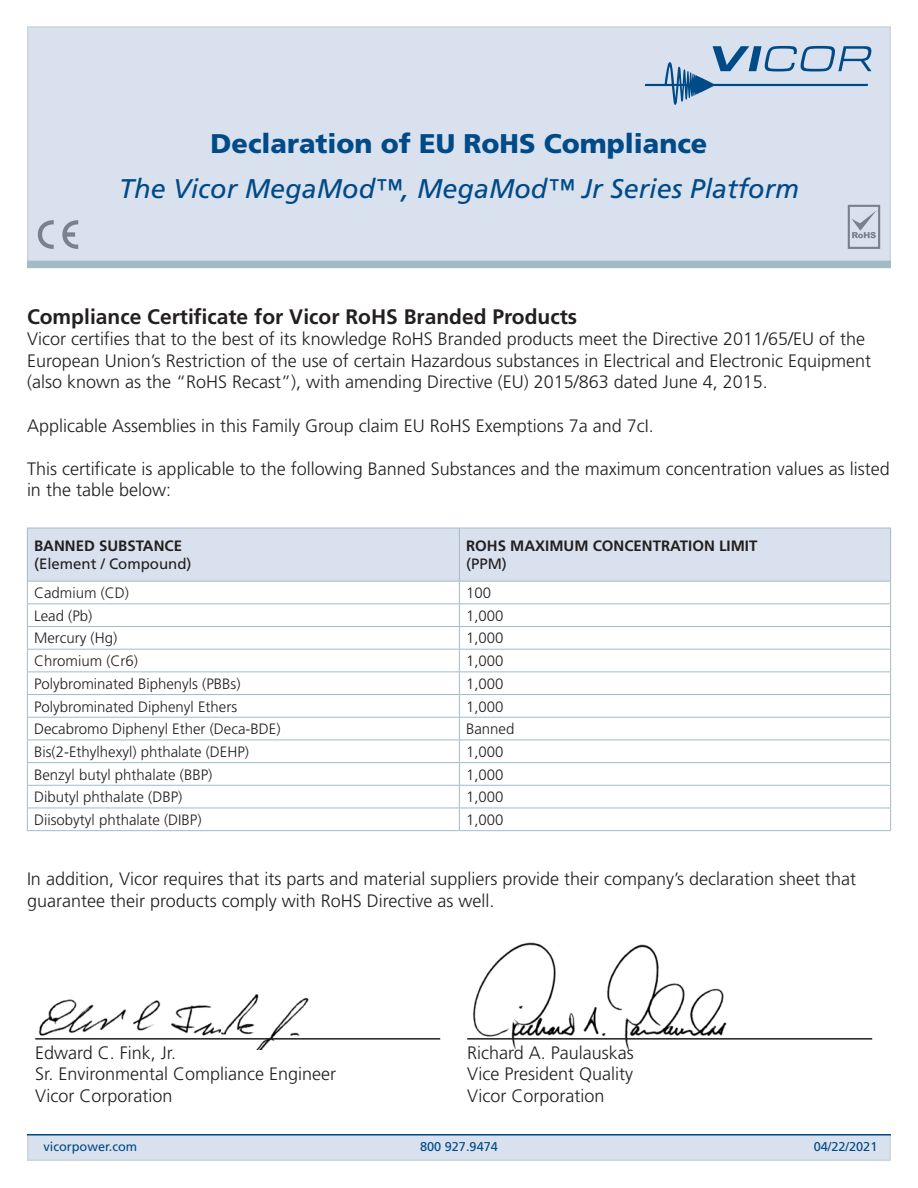
<style>
.page{position:relative;width:918px;height:1188px;background:#fff}
.page>*{position:absolute;margin:0;border:0;box-sizing:border-box;transform-origin:0 0}
.t1{font:italic 27px "Frutiger LT Pro";color:#004a87}
.t2{font:900 27px "Frutiger LT Pro";color:#004a87}
.t3{font:700 21px "Frutiger LT Pro";color:#231f20}
.t4{font:300 18px/21.6px "Frutiger LT Pro";color:#231f20}
.t5{font:300 15px "Frutiger LT Pro";color:#231f20}
.t6{font:700 15px "Frutiger LT Pro";color:#231f20}
.t7{font:15px "Frutiger LT Pro";color:#231f20}
.t8{font:12.75px "Frutiger LT Pro";color:#004a87}
</style>
<div class="page">
<div style="left:27px;top:1134px;width:864px;height:27px;background:#d8e1ed;border:2px solid #c9d6db"></div>
<div style="left:27px;top:26px;width:864px;height:241px;background:#d8e1ed;border:2px solid #c9d6db"></div>
<svg style="left:645px;top:46px;width:227px;height:59px"></svg>
<div style="left:27px;top:261px;width:864px;height:7px;background:#a3bbc4"></div>
<hr style="left:27px;top:1134px;width:864px;height:2px;background:#004a87">
<img style="left:473px;top:942px;width:254px;height:109px">
<img style="left:38px;top:994px;width:271px;height:55px">
<hr style="left:35px;top:1038px;width:405px;height:2px;background:#231f20">
<hr style="left:467px;top:1038px;width:405px;height:2px;background:#231f20">
<svg style="left:38px;top:220px;width:16px;height:29px"></svg>
<svg style="left:62px;top:220px;width:16px;height:29px"></svg>
<div style="left:848px;top:205px;width:32px;height:44px;border:2px solid #78828d"></div>
<svg style="left:852px;top:211px;width:24px;height:27px"></svg>
<div style="left:28px;top:529px;width:862px;height:52px;background:#d8e1ed"></div>
<hr style="left:27px;top:528px;width:432px;height:1px;background:#a3bbc4">
<hr style="left:27px;top:528px;width:1px;height:53px;background:#a3bbc4">
<hr style="left:459px;top:528px;width:432px;height:1px;background:#a3bbc4">
<hr style="left:459px;top:528px;width:1px;height:53px;background:#a3bbc4">
<hr style="left:890px;top:528px;width:1px;height:53px;background:#a3bbc4">
<hr style="left:27px;top:581px;width:432px;height:1px;background:#a3bbc4">
<hr style="left:459px;top:581px;width:432px;height:1px;background:#a3bbc4">
<hr style="left:27px;top:603px;width:432px;height:1px;background:#a3bbc4">
<hr style="left:459px;top:603px;width:432px;height:1px;background:#a3bbc4">
<hr style="left:27px;top:626px;width:432px;height:1px;background:#a3bbc4">
<hr style="left:459px;top:626px;width:432px;height:1px;background:#a3bbc4">
<hr style="left:27px;top:649px;width:432px;height:1px;background:#a3bbc4">
<hr style="left:459px;top:649px;width:432px;height:1px;background:#a3bbc4">
<hr style="left:27px;top:672px;width:432px;height:1px;background:#a3bbc4">
<hr style="left:459px;top:672px;width:432px;height:1px;background:#a3bbc4">
<hr style="left:27px;top:694px;width:432px;height:1px;background:#a3bbc4">
<hr style="left:459px;top:694px;width:432px;height:1px;background:#a3bbc4">
<hr style="left:27px;top:717px;width:432px;height:1px;background:#a3bbc4">
<hr style="left:459px;top:717px;width:432px;height:1px;background:#a3bbc4">
<hr style="left:27px;top:740px;width:432px;height:1px;background:#a3bbc4">
<hr style="left:459px;top:740px;width:432px;height:1px;background:#a3bbc4">
<hr style="left:27px;top:762px;width:432px;height:1px;background:#a3bbc4">
<hr style="left:459px;top:762px;width:432px;height:1px;background:#a3bbc4">
<hr style="left:27px;top:785px;width:432px;height:1px;background:#a3bbc4">
<hr style="left:459px;top:785px;width:432px;height:1px;background:#a3bbc4">
<hr style="left:27px;top:808px;width:432px;height:1px;background:#a3bbc4">
<svg style="left:27px;top:582px;width:1px;height:248px"></svg>
<hr style="left:459px;top:808px;width:432px;height:1px;background:#a3bbc4">
<svg style="left:459px;top:582px;width:1px;height:248px"></svg>
<svg style="left:890px;top:582px;width:1px;height:248px"></svg>
<hr style="left:27px;top:830px;width:432px;height:1px;background:#a3bbc4">
<hr style="left:459px;top:830px;width:432px;height:1px;background:#a3bbc4">
<h1 class="t2" style="left:211px;top:128px;width:498px">Declaration of EU RoHS Compliance</h1>
<h1 class="t1" style="left:119px;top:173px;width:682px">The Vicor MegaMod™, MegaMod™ Jr Series Platform</h1>
<p class="t3" style="left:27px;top:304px;width:552px">Compliance Certificate for Vicor RoHS Branded Products</p>
<p class="t4" style="left:27px;top:328px;width:846px">Vicor certifies that to the best of its knowledge RoHS Branded products meet the Directive 2011/65/EU of the<br>European Union’s Restriction of the use of certain Hazardous substances in Electrical and Electronic Equipment (also known as the “RoHS Recast”), with amending Directive (EU) 2015/863 dated June 4, 2015.</p>
<p class="t4" style="left:27px;top:415px;width:628px">Applicable Assemblies in this Family Group claim EU RoHS Exemptions 7a and 7cI.</p>
<p class="t4" style="left:27px;top:458px;width:864px">This certificate is applicable to the following Banned Substances and the maximum concentration values as listed in the table below:</p>
<p class="t6" style="left:34px;top:537px;width:149px">BANNED SUBSTANCE</p>
<p class="t7" style="left:34px;top:555px;width:159px">(Element / Compound)</p>
<p class="t6" style="left:466px;top:537px;width:293px">ROHS MAXIMUM CONCENTRATION LIMIT</p>
<p class="t7" style="left:466px;top:555px;width:42px">(PPM)</p>
<p class="t5" style="left:34px;top:584px;width:97px">Cadmium (CD)</p>
<p class="t5" style="left:466px;top:584px;width:27px">100</p>
<p class="t5" style="left:34px;top:607px;width:60px">Lead (Pb)</p>
<p class="t5" style="left:466px;top:607px;width:39px">1,000</p>
<p class="t5" style="left:34px;top:630px;width:85px">Mercury (Hg)</p>
<p class="t5" style="left:466px;top:630px;width:39px">1,000</p>
<p class="t5" style="left:34px;top:652px;width:105px">Chromium (Cr6)</p>
<p class="t5" style="left:466px;top:652px;width:39px">1,000</p>
<p class="t5" style="left:34px;top:675px;width:208px">Polybrominated Biphenyls (PBBs)</p>
<p class="t5" style="left:466px;top:675px;width:39px">1,000</p>
<p class="t5" style="left:34px;top:698px;width:205px">Polybrominated Diphenyl Ethers</p>
<p class="t5" style="left:466px;top:698px;width:39px">1,000</p>
<p class="t5" style="left:34px;top:720px;width:248px">Decabromo Diphenyl Ether (Deca-BDE)</p>
<p class="t5" style="left:466px;top:720px;width:50px">Banned</p>
<p class="t5" style="left:34px;top:743px;width:217px">Bis(2-Ethylhexyl) phthalate (DEHP)</p>
<p class="t5" style="left:466px;top:743px;width:39px">1,000</p>
<p class="t5" style="left:34px;top:766px;width:180px">Benzyl butyl phthalate (BBP)</p>
<p class="t5" style="left:466px;top:766px;width:39px">1,000</p>
<p class="t5" style="left:34px;top:788px;width:150px">Dibutyl phthalate (DBP)</p>
<p class="t5" style="left:466px;top:788px;width:39px">1,000</p>
<p class="t5" style="left:34px;top:811px;width:169px">Diisobytyl phthalate (DIBP)</p>
<p class="t5" style="left:466px;top:811px;width:39px">1,000</p>
<p class="t4" style="left:27px;top:868px;width:831px">In addition, Vicor requires that its parts and material suppliers provide their company’s declaration sheet that guarantee their products comply with RoHS Directive as well.</p>
<p class="t4" style="left:35px;top:1042px;width:303px">Edward C. Fink, Jr.<br>Sr. Environmental Compliance Engineer<br>Vicor Corporation</p>
<p class="t4" style="left:467px;top:1042px;width:168px;text-align:justify">Richard A. Paulauskas Vice President Quality Vicor Corporation</p>
<p class="t8" style="left:43px;top:1139px;width:95px">vicorpower.com</p>
<p class="t8" style="left:420px;top:1139px;width:79px">800 927.9474</p>
<p class="t8" style="left:814px;top:1139px;width:65px">04/22/2021</p>
</div>
